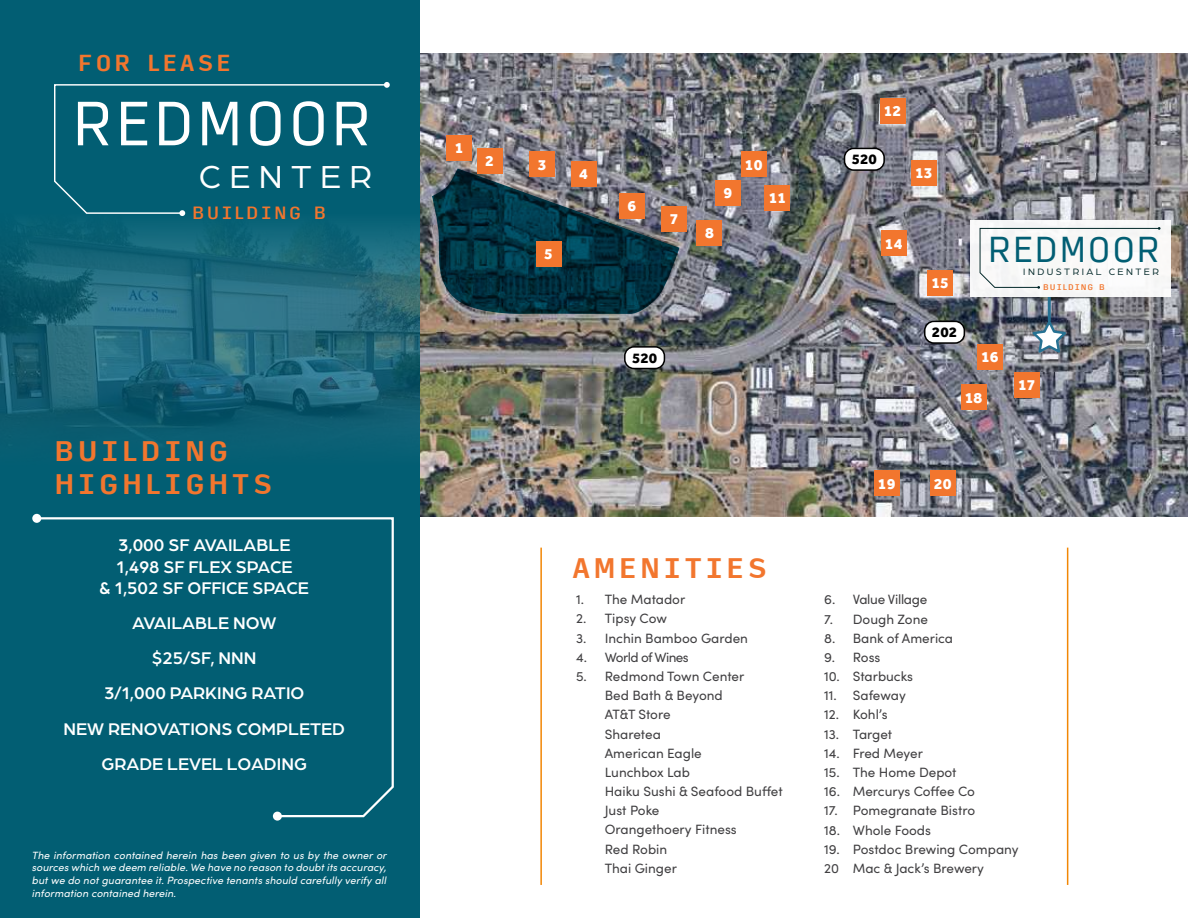
<style>
.page{position:relative;width:1188px;height:918px;background:#fff}
.page>*{position:absolute;margin:0;border:0;box-sizing:border-box;transform-origin:0 0}
.t1{font:59.85px "Input Sans Narrow";letter-spacing:.04em;color:#fff}
.t2{font:34.35px "Input Sans Narrow";letter-spacing:.04em;color:#025e73}
.t3{font:33.9px "Arboria";letter-spacing:.25em;color:#fff}
.t4{font:700 27px/32.4px "Input Sans Narrow";letter-spacing:.12em;color:#f2762e}
.t5{font:700 22.05px "Input Sans Narrow";letter-spacing:.12em;color:#f2762e}
.t6{font:500 18px/35.1px "Arboria";color:#fff;text-align:center}
.t7{font:500 16.95px "Input Sans Narrow";letter-spacing:.12em;color:#f2762e}
.t8{font:800 15.75px "Effra";color:#fff}
.t9{font:800 15px "Effra";color:#000}
.t10{font:13.5px/19.2px "Sofia Pro";color:#414042}
.t11{font:13.5px "Sofia Pro";letter-spacing:-.04em;color:#414042}
.t12{font:13.5px "Sofia Pro";letter-spacing:-.02em;color:#414042}
.t13{font:italic 10.5px/12.6px "Sofia Pro";letter-spacing:.01em;color:#fff;text-align:justify}
.t14{font:9.9px "Arboria";letter-spacing:.25em;color:#022829}
.t15{font:500 7.8px "Input Sans Narrow";letter-spacing:.12em;color:#f2762e}
</style>
<div class="page">
<div style="left:0;top:0;width:420px;height:918px;background:#025e73"></div>
<img style="left:0;top:225px;width:420px;height:222px">
<svg style="left:39px;top:517px;width:355px;height:301px"></svg>
<div style="left:32px;top:514px;width:9px;height:9px;background:#fff;border-radius:50%"></div>
<div style="left:273px;top:812px;width:9px;height:9px;background:#fff;border-radius:50%"></div>
<img style="left:421px;top:54px;width:767px;height:463px">
<div style="left:961px;top:385px;width:25px;height:25px;background:#f2762e"></div>
<div style="left:874px;top:471px;width:25px;height:25px;background:#f2762e"></div>
<div style="left:930px;top:471px;width:26px;height:25px;background:#f2762e"></div>
<div style="left:977px;top:344px;width:26px;height:25px;background:#f2762e"></div>
<div style="left:928px;top:270px;width:25px;height:26px;background:#f2762e"></div>
<div style="left:881px;top:231px;width:26px;height:25px;background:#f2762e"></div>
<div style="left:911px;top:160px;width:26px;height:26px;background:#f2762e"></div>
<div style="left:880px;top:98px;width:25px;height:26px;background:#f2762e"></div>
<div style="left:1014px;top:372px;width:26px;height:25px;background:#f2762e"></div>
<svg style="left:432px;top:169px;width:247px;height:146px"></svg>
<div style="left:536px;top:241px;width:25px;height:26px;background:#f2762e"></div>
<div style="left:619px;top:193px;width:26px;height:26px;background:#f2762e"></div>
<div style="left:662px;top:206px;width:25px;height:25px;background:#f2762e"></div>
<div style="left:697px;top:220px;width:25px;height:26px;background:#f2762e"></div>
<div style="left:715px;top:180px;width:26px;height:26px;background:#f2762e"></div>
<div style="left:741px;top:152px;width:25px;height:25px;background:#f2762e"></div>
<div style="left:765px;top:185px;width:25px;height:26px;background:#f2762e"></div>
<div style="left:446px;top:135px;width:26px;height:25px;background:#f2762e"></div>
<div style="left:477px;top:148px;width:25px;height:26px;background:#f2762e"></div>
<div style="left:529px;top:152px;width:26px;height:25px;background:#f2762e"></div>
<div style="left:571px;top:161px;width:25px;height:25px;background:#f2762e"></div>
<hr style="left:540px;top:548px;width:2px;height:337px;background:#f28705">
<hr style="left:1067px;top:548px;width:1px;height:337px;background:#f28705">
<div style="left:625px;top:347px;width:39px;height:22px;background:#fff;border-radius:9px"></div>
<div style="left:624px;top:346px;width:41px;height:23px;border:2px solid #000;border-radius:9px"></div>
<div style="left:845px;top:148px;width:39px;height:22px;background:#fff;border-radius:9px"></div>
<div style="left:844px;top:148px;width:41px;height:23px;border:2px solid #000;border-radius:9px"></div>
<div style="left:925px;top:321px;width:39px;height:22px;background:#fff;border-radius:9px"></div>
<div style="left:924px;top:321px;width:41px;height:23px;border:2px solid #000;border-radius:9px"></div>
<svg style="left:1029px;top:319px;width:41px;height:37px"></svg>
<hr style="left:1048px;top:297px;width:3px;height:24px;background:#267192">
<div style="left:970px;top:220px;width:201px;height:77px;background:#f7f7f7"></div>
<svg style="left:979px;top:227px;width:182px;height:62px"></svg>
<svg style="left:54px;top:84px;width:330px;height:130px"></svg>
<svg style="left:384px;top:82px;width:6px;height:6px"></svg>
<svg style="left:179px;top:210px;width:6px;height:6px"></svg>
<h3 class="t5" style="left:78px;top:43px;width:154px">FOR LEASE</h3>
<h1 class="t1" style="left:73px;top:69px;width:301px">REDMOOR</h1>
<h3 class="t3" style="left:199px;top:154px;width:174px">CENTER</h3>
<p class="t7" style="left:192px;top:197px;width:136px">BUILDING B</p>
<h3 class="t4" style="left:55px;top:433px;width:220px">BUILDING<br>HIGHLIGHTS</h3>
<h3 class="t6" style="left:100px;top:533px;width:211px;line-height:21.6px">3,000 SF AVAILABLE<br>1,498 SF FLEX SPACE<br>&amp; 1,502 SF OFFICE SPACE</h3>
<h3 class="t6" style="left:64px;top:605px;width:283px">AVAILABLE NOW<br>$25/SF, NNN<br>3/1,000 PARKING RATIO<br>NEW RENOVATIONS COMPLETED<br>GRADE LEVEL LOADING</h3>
<p class="t13" style="left:32px;top:848px;width:356px">The information contained herein has been given to us by the owner or sources which we deem reliable. We have no reason to doubt its accuracy, but we do not guarantee it. Prospective tenants should carefully verify all information contained herein.</p>
<p class="t8" style="left:455px;top:138px;width:10px">1</p>
<p class="t8" style="left:485px;top:152px;width:10px">2</p>
<p class="t8" style="left:538px;top:155px;width:10px">3</p>
<p class="t8" style="left:579px;top:164px;width:10px">4</p>
<p class="t8" style="left:544px;top:245px;width:10px">5</p>
<p class="t8" style="left:627px;top:196px;width:10px">6</p>
<p class="t8" style="left:670px;top:209px;width:10px">7</p>
<p class="t8" style="left:724px;top:184px;width:10px">9</p>
<p class="t8" style="left:705px;top:224px;width:10px">8</p>
<p class="t8" style="left:745px;top:155px;width:19px">10</p>
<p class="t8" style="left:769px;top:189px;width:19px">11</p>
<p class="t9" style="left:632px;top:349px;width:27px">520</p>
<h3 class="t4" style="left:572px;top:550px;width:197px">AMENITIES</h3>
<p class="t10" style="left:576px;top:589px;width:111px">1. The Matador</p>
<p class="t10" style="left:576px;top:608px;width:92px">2. Tipsy Cow</p>
<p class="t10" style="left:576px;top:628px;width:173px">3. Inchin Bamboo Garden</p>
<p class="t11" style="left:576px;top:647px;width:114px">4. World of Wines</p>
<p class="t10" style="left:605px;top:666px;width:179px;text-indent:-29px">5. Redmond Town Center<br>Bed Bath &amp; Beyond<br>AT&amp;T Store<br>Sharetea<br>American Eagle<br>Lunchbox Lab<br>Haiku Sushi &amp; Seafood Buffet<br>Just Poke<br>Orangethoery Fitness<br>Red Robin<br>Thai Ginger</p>
<p class="t8" style="left:884px;top:102px;width:19px">12</p>
<p class="t9" style="left:852px;top:150px;width:27px">520</p>
<p class="t8" style="left:915px;top:164px;width:19px">13</p>
<p class="t8" style="left:885px;top:234px;width:19px">14</p>
<p class="t8" style="left:931px;top:274px;width:19px">15</p>
<h2 class="t2" style="left:988px;top:218px;width:174px">REDMOOR</h2>
<p class="t14" style="left:1023px;top:266px;width:137px">INDUSTRIAL CENTER</p>
<p class="t15" style="left:1043px;top:280px;width:63px">BUILDING B</p>
<p class="t9" style="left:932px;top:323px;width:27px">202</p>
<p class="t8" style="left:981px;top:347px;width:19px">16</p>
<p class="t8" style="left:965px;top:388px;width:19px">18</p>
<p class="t8" style="left:1018px;top:375px;width:19px">17</p>
<p class="t8" style="left:878px;top:474px;width:19px">19</p>
<p class="t8" style="left:934px;top:474px;width:19px">20</p>
<p class="t12" style="left:824px;top:590px;width:105px">6. Value Village</p>
<p class="t10" style="left:824px;top:608px;width:105px">7. Dough Zone</p>
<p class="t10" style="left:824px;top:628px;width:130px">8. Bank of America</p>
<p class="t10" style="left:824px;top:647px;width:58px">9. Ross</p>
<p class="t10" style="left:824px;top:666px;width:90px">10. Starbucks</p>
<p class="t10" style="left:824px;top:685px;width:83px">11. Safeway</p>
<p class="t10" style="left:824px;top:704px;width:65px">12. Kohl’s</p>
<p class="t10" style="left:824px;top:724px;width:70px">13. Target</p>
<p class="t10" style="left:824px;top:743px;width:100px">14. Fred Meyer</p>
<p class="t10" style="left:824px;top:762px;width:134px">15. The Home Depot</p>
<p class="t10" style="left:824px;top:781px;width:152px">16. Mercurys Coffee Co</p>
<p class="t10" style="left:824px;top:800px;width:153px">17. Pomegranate Bistro</p>
<p class="t10" style="left:824px;top:819px;width:108px">18. Whole Foods</p>
<p class="t10" style="left:824px;top:839px;width:196px">19. Postdoc Brewing Company<br>20 Mac &amp; Jack’s Brewery</p>
</div>
